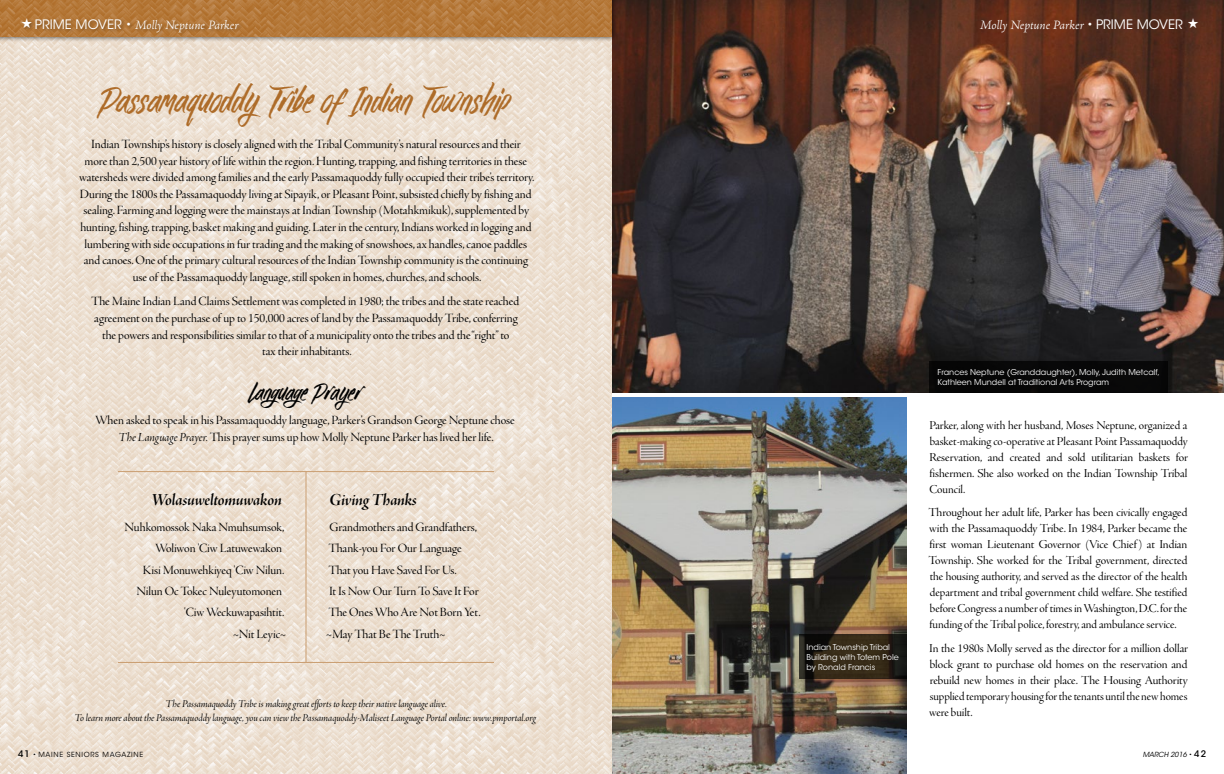
<style>
.page{position:relative;width:1224px;height:774px;background:#fff}
.page>*{position:absolute;margin:0;border:0;box-sizing:border-box;transform-origin:0 0}
.t1{font:43.7px "Goodfy Pro";color:#ae6c29}
.t2{font:29.1px "Goodfy Pro";color:#000}
.t3{font:17.7px "Adobe Jenson Pro Bold It Disp";letter-spacing:-.005em;color:#000}
.t4{font:13px/16.6px "Adobe Jenson Pro Disp";letter-spacing:-.005em;color:#000;text-align:center}
.t5{font:italic 300 13px "Adobe Jenson Pro";letter-spacing:-.005em;color:#fff}
.t6{font:12.5px/16px "Adobe Jenson Pro Disp";letter-spacing:-.005em;color:#000;text-align:justify}
.t7{font:11px/14px "Adobe Jenson Pro It Disp";color:#000;text-align:center}
.t8{font:8px/10px "ITC Avant Garde Std";color:#fff}
.t9{font:7px "ITC Avant Garde Std";letter-spacing:.1em;color:#000}
.t10{font:italic 7px "ITC Avant Garde Std";color:#000}
.s1{font-family:"ITC Avant Garde Std";font-weight:400;font-style:normal}
.s2{font-family:"Adobe Jenson Pro It Disp"}
.s3{font-weight:500;font-size:9px}
.s4{font-style:normal}
.s5{font-weight:500;font-style:normal;font-size:9px}
</style>
<div class="page">
<img style="left:612px;top:0;width:612px;height:393px">
<div style="left:929px;top:361px;width:239px;height:32px;background:#070707"></div>
<img style="left:0;top:42px;width:612px;height:732px">
<div style="left:0;top:0;width:618px;height:42px;background:#000;opacity:.75"></div>
<img style="left:0;top:0;width:612px;height:36px">
<hr style="left:305px;top:472px;width:2px;height:190px;background:#cba074">
<hr style="left:118px;top:471px;width:376px;height:1px;background:#cba074">
<hr style="left:118px;top:662px;width:376px;height:1px;background:#cba074">
<div style="left:21px;top:17px;width:223px;height:19px;background:#000;opacity:.33"></div>
<img style="left:612px;top:398px;width:295px;height:376px">
<svg style="left:799px;top:635px;width:108px;height:44px;background:#2b2315"></svg>
<svg style="left:1188px;top:18px;width:10px;height:10px"></svg>
<svg style="left:22px;top:18px;width:10px;height:10px"></svg>
<p class="t5" style="left:35px;top:17px;width:205px"><span class="s1">PRIME MOVER •</span> Molly Neptune Parker</p>
<h1 class="t1" style="left:99px;top:74px;width:411px">Passamaquoddy Tribe of Indian Township</h1>
<p class="t4" style="left:79px;top:136px;width:457px">Indian Township’s history is closely aligned with the Tribal Community’s natural resources and their<br>more than 2,500 year history of life within the region. Hunting, trapping, and fishing territories in these watersheds were divided among families and the early Passamaquoddy fully occupied their tribe’s territory.<br>During the 1800s the Passamaquoddy living at Sipayik, or Pleasant Point, subsisted chiefly by fishing and sealing. Farming and logging were the mainstays at Indian Township (Motahkmikuk), supplemented by hunting, fishing, trapping, basket making and guiding. Later in the century, Indians worked in logging and lumbering with side occupations in fur trading and the making of snowshoes, ax handles, canoe paddles and canoes. One of the primary cultural resources of the Indian Township community is the continuing use of the Passamaquoddy language, still spoken in homes, churches, and schools.</p>
<p class="t4" style="left:91px;top:293px;width:430px">The Maine Indian Land Claims Settlement was completed in 1980; the tribes and the state reached agreement on the purchase of up to 150,000 acres of land by the Passamaquoddy Tribe, conferring the powers and responsibilities similar to that of a municipality onto the tribes and the “right” to<br>tax their inhabitants.</p>
<h2 class="t2" style="left:249px;top:374px;width:113px">Language Prayer</h2>
<p class="t4" style="left:95px;top:412px;width:421px">When asked to speak in his Passamaquoddy language, Parker’s Grandson George Neptune chose<br><span class="s2">The Language Prayer.</span> This prayer sums up how Molly Neptune Parker has lived her life.</p>
<h3 class="t3" style="left:151px;top:490px;width:132px">Wolasuweltomuwakon</h3>
<p class="t4" style="left:125px;top:519px;width:162px">Nuhkomossok Naka Nmuhsumsok,</p>
<p class="t4" style="left:155px;top:540px;width:128px">Woliwon 'Ciw Latuwewakon</p>
<p class="t4" style="left:143px;top:562px;width:143px">Kisi Monuwehkiyeq 'Ciw Nilun.</p>
<p class="t4" style="left:136px;top:583px;width:147px">Nilun Oc Tokec Nuleyutomonen</p>
<p class="t4" style="left:184px;top:604px;width:102px">'Ciw Weckuwapasihtit.</p>
<p class="t4" style="left:233px;top:626px;width:55px">~Nit Leyic~</p>
<h3 class="t3" style="left:329px;top:490px;width:89px">Giving Thanks</h3>
<p class="t4" style="left:326px;top:517px;width:156px;line-height:21.3px;text-align:left">Grandmothers and Grandfathers,<br>Thank-you For Our Language<br>That you Have Saved For Us.<br>It Is Now Our Turn To Save It For<br>The Ones Who Are Not Born Yet. ~May That Be The Truth~</p>
<p class="t7" style="left:75px;top:697px;width:463px">The Passamaquoddy Tribe is making great efforts to keep their native language alive.<br>To learn more about the Passamaquoddy language, you can view the Passamaquoddy-Maliseet Language Portal online: www.pmportal.org</p>
<p class="t5" style="left:980px;top:17px;width:204px">Molly Neptune Parker <span class="s1">• PRIME MOVER</span></p>
<p class="t8" style="left:807px;top:642px;width:94px">Indian Township Tribal<br>Building with Totem Pole by Ronald Francis</p>
<p class="t8" style="left:938px;top:367px;width:224px">Frances Neptune (Granddaughter), Molly, Judith Metcalf,<br>Kathleen Mundell at Traditional Arts Program</p>
<p class="t6" style="left:929px;top:418px;width:260px">Parker, along with her husband, Moses Neptune, organized a basket-making co-operative at Pleasant Point Passamaquoddy Reservation, and created and sold utilitarian baskets for fishermen. She also worked on the Indian Township Tribal Council.</p>
<p class="t6" style="left:928px;top:505px;width:261px">Throughout her adult life, Parker has been civically engaged with the Passamaquoddy Tribe. In 1984, Parker became the first woman Lieutenant Governor (Vice Chief ) at Indian Township. She worked for the Tribal government, directed the housing authority, and served as the director of the health department and tribal government child welfare. She testified before Congress a number of times in Washington, D.C. for the funding of the Tribal police, forestry, and ambulance service.</p>
<p class="t6" style="left:929px;top:640px;width:261px">In the 1980s Molly served as the director for a million dollar block grant to purchase old homes on the reservation and rebuild new homes in their place. The Housing Authority supplied temporary housing for the tenants until the new homes were built.</p>
<p class="t9" style="left:18px;top:750px;width:127px"><span class="s3">41</span> • MAINE SENIORS MAGAZINE</p>
<p class="t10" style="left:1143px;top:750px;width:65px">MARCH 2016 <span class="s4">•</span> <span class="s5">42</span></p>
</div>
